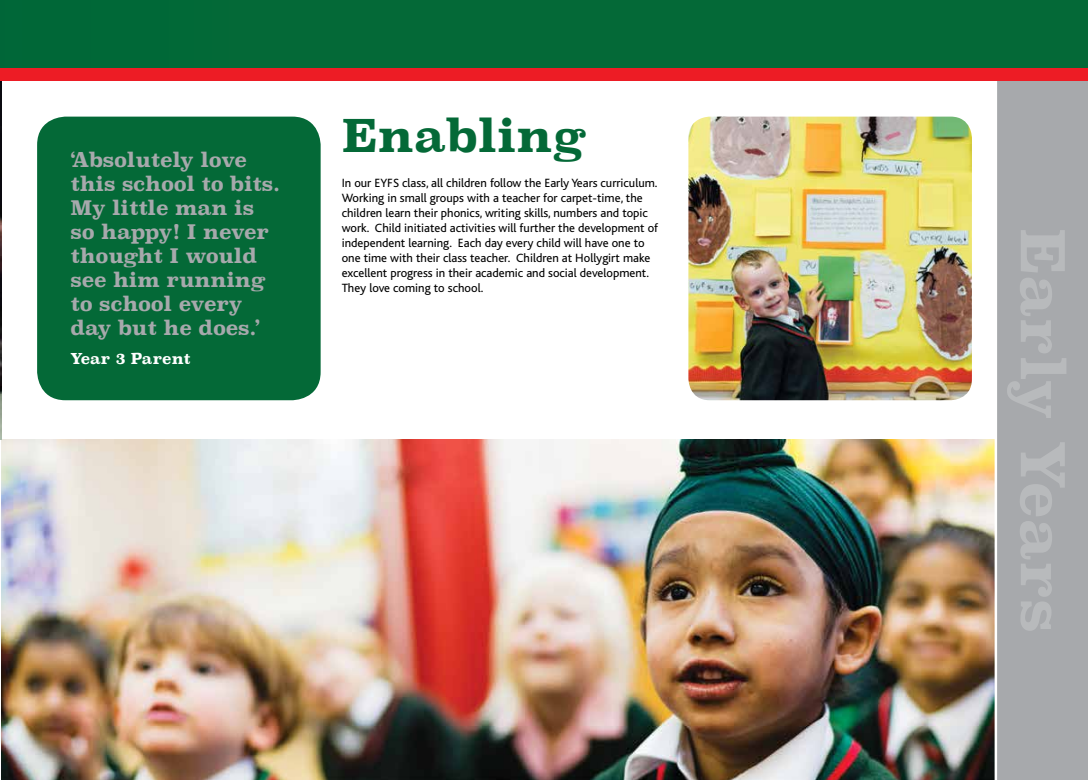
<style>
.page{position:relative;width:1088px;height:780px;background:#fff}
.page>*{position:absolute;margin:0;border:0;box-sizing:border-box;transform-origin:0 0}
.t1{font:700 45px "Superclarendon";color:#046937}
.t2{font:700 20px/24px "Superclarendon";letter-spacing:-.01em;color:#a7a9ac}
.t3{font:700 15px "Superclarendon";color:#fff}
.t4{font:12.5px/15px "Bliss";color:#000}
</style>
<div class="page">
<img style="left:1px;top:439px;width:993px;height:341px">
<div style="left:994px;top:81px;width:94px;height:699px;background:#a7a9ac"></div>
<img style="left:0;top:81px;width:1px;height:358px">
<div style="left:0;top:0;width:1088px;height:80px;background:#046937"></div>
<div style="left:0;top:68px;width:1088px;height:13px;background:#ed1c25"></div>
<div style="left:37px;top:117px;width:284px;height:283px;background:#046937;border-radius:28px"></div>
<img style="left:688px;top:117px;width:284px;height:283px">
<h2 class="t2" style="left:70px;top:148px;width:178px">‘Absolutely love</h2>
<h2 class="t2" style="left:70px;top:172px;width:211px">this school to bits.<br>My little man is so happy! I never thought I would see him running to school every day but he does.’</h2>
<p class="t3" style="left:70px;top:347px;width:122px">Year 3 Parent</p>
<h1 class="t1" style="left:342px;top:102px;width:247px">Enabling</h1>
<p class="t4" style="left:342px;top:175px;width:318px">In our EYFS class, all children follow the Early Years curriculum.<br>Working in small groups with a teacher for carpet-time, the children learn their phonics, writing skills, numbers and topic work. Child initiated activities will further the development of independent learning. Each day every child will have one to one time with their class teacher. Children at Hollygirt make excellent progress in their academic and social development.<br>They love coming to school.</p>
</div>
